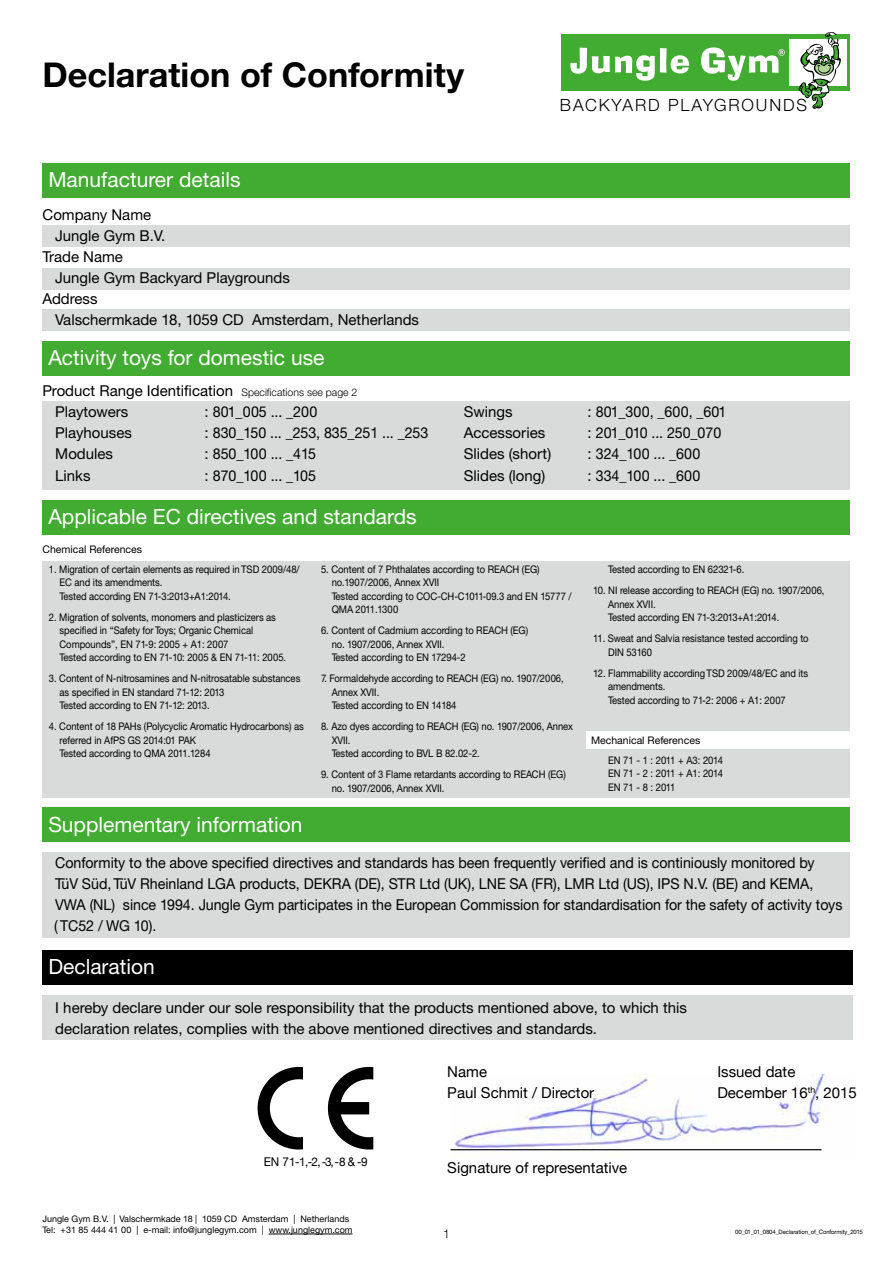
<style>
.page{position:relative;width:893px;height:1263px;background:#fff}
.page>*{position:absolute;margin:0;border:0;box-sizing:border-box;transform-origin:0 0}
.t1{font:700 34.2px "Helvetica Neue CE";color:#000}
.t2{font:21px "Helvetica Neue CE";color:#fff}
.t3{font:300 16.95px "Helvetica Neue LTW1 G";letter-spacing:.11em;color:#000}
.t4{font:15px/21px "Helvetica Neue CE";letter-spacing:-.005em;color:#000}
.t5{font:15px/21px "Helvetica Neue CE";letter-spacing:-.005em;color:#000;scale:.95 1}
.t6{font:15px "Helvetica Neue";color:#000}
.t7{font:12.15px "Helvetica Neue";color:#000}
.t8{font:300 12px "Helvetica Neue LTW1 G";color:#000}
.t9{font:10.5px/13.5px "Helvetica Neue CE";letter-spacing:-.005em;color:#000;scale:.9 1}
.t10{font:10.5px/13.5px "Helvetica Neue CE";letter-spacing:-.005em;color:#000;scale:.89 1}
.t11{font:10.5px "Helvetica Neue CE";letter-spacing:-.005em;color:#000}
.t12{font:9px "Helvetica Neue CE";color:#000}
.t13{font:6px "Helvetica Neue CE";letter-spacing:-.015em;color:#000}
.s1{font-family:"Helvetica Neue LTW1 G";font-weight:300;font-size:10.5px}
</style>
<div class="page">
<img style="left:450px;top:1074px;width:377px;height:77px">
<div style="left:43px;top:164px;width:807px;height:34px;background:#42ab31"></div>
<div style="left:43px;top:226px;width:807px;height:21px;background:#d9dada"></div>
<div style="left:43px;top:268px;width:807px;height:21px;background:#d9dada"></div>
<div style="left:43px;top:309px;width:807px;height:22px;background:#d9dada"></div>
<div style="left:43px;top:401px;width:807px;height:88px;background:#d9dada"></div>
<div style="left:43px;top:853px;width:807px;height:85px;background:#d9dada"></div>
<div style="left:43px;top:995px;width:810px;height:45px;background:#d9dada"></div>
<div style="left:43px;top:561px;width:807px;height:236px;background:#d9dada"></div>
<div style="left:43px;top:341px;width:807px;height:34px;background:#42ab31"></div>
<div style="left:587px;top:732px;width:306px;height:17px;background:#fff"></div>
<div style="left:43px;top:500px;width:807px;height:34px;background:#42ab31"></div>
<div style="left:43px;top:808px;width:807px;height:34px;background:#42ab31"></div>
<div style="left:43px;top:950px;width:810px;height:34px;background:#000"></div>
<div style="left:561px;top:34px;width:289px;height:56px;background:#42ab31"></div>
<div style="left:789px;top:39px;width:58px;height:47px;background:#fff"></div>
<svg style="left:570px;top:48px;width:119px;height:33px"></svg>
<svg style="left:799px;top:32px;width:42px;height:77px"></svg>
<svg style="left:701px;top:47px;width:84px;height:34px"></svg>
<hr style="left:450px;top:1149px;width:371px;height:1px;background:#000">
<svg style="left:258px;top:1067px;width:45px;height:82px"></svg>
<svg style="left:328px;top:1067px;width:45px;height:82px"></svg>
<hr style="left:269px;top:1234px;width:83px;height:1px;background:#000">
<p class="t1" style="left:43px;top:54px;width:423px">Declaration of Conformity</p>
<p class="t2" style="left:48px;top:167px;width:194px">Manufacturer details</p>
<p class="t4" style="left:43px;top:205px;width:110px">Company Name</p>
<p class="t4" style="left:55px;top:226px;width:112px">Jungle Gym B.V.</p>
<p class="t4" style="left:43px;top:247px;width:82px">Trade Name</p>
<p class="t4" style="left:55px;top:268px;width:236px">Jungle Gym Backyard Playgrounds</p>
<p class="t4" style="left:43px;top:289px;width:57px">Address</p>
<p class="t4" style="left:55px;top:310px;width:365px">Valschermkade 18, 1059 CD Amsterdam, Netherlands</p>
<p class="t2" style="left:48px;top:345px;width:278px">Activity toys for domestic use</p>
<p class="t3" style="left:560px;top:95px;width:249px">BACKYARD PLAYGROUNDS</p>
<p class="t4" style="left:43px;top:381px;width:316px">Product Range Identification <span class="s1">Specifications see page 2</span></p>
<p class="t4" style="left:55px;top:402px;width:75px">Playtowers</p>
<p class="t4" style="left:205px;top:402px;width:114px">: 801_005 ... _200</p>
<p class="t4" style="left:55px;top:423px;width:78px">Playhouses</p>
<p class="t4" style="left:205px;top:423px;width:225px">: 830_150 ... _253, 835_251 ... _253</p>
<p class="t4" style="left:55px;top:444px;width:59px">Modules</p>
<p class="t4" style="left:205px;top:444px;width:113px">: 850_100 ... _415</p>
<p class="t4" style="left:55px;top:465px;width:37px">Links</p>
<p class="t4" style="left:205px;top:465px;width:113px">: 870_100 ... _105</p>
<p class="t2" style="left:48px;top:504px;width:370px">Applicable EC directives and standards</p>
<p class="t4" style="left:464px;top:402px;width:50px">Swings</p>
<p class="t4" style="left:587px;top:402px;width:140px">: 801_300, _600, _601</p>
<p class="t4" style="left:464px;top:423px;width:83px">Accessories</p>
<p class="t4" style="left:587px;top:423px;width:135px">: 201_010 ... 250_070</p>
<p class="t4" style="left:464px;top:444px;width:89px">Slides (short)</p>
<p class="t4" style="left:587px;top:444px;width:114px">: 324_100 ... _600</p>
<p class="t4" style="left:464px;top:465px;width:83px">Slides (long)</p>
<p class="t4" style="left:587px;top:465px;width:114px">: 334_100 ... _600</p>
<p class="t11" style="left:43px;top:543px;width:101px">Chemical References</p>
<p class="t10" style="left:60px;top:562px;width:271px;text-indent:-11px">1. Migration of certain elements as required in TSD 2009/48/<br>EC and its amendments.</p>
<p class="t9" style="left:60px;top:589px;width:192px">Tested according EN 71-3:2013+A1:2014.</p>
<p class="t9" style="left:60px;top:610px;width:242px;text-indent:-11px">2. Migration of solvents, monomers and plasticizers as specified in “Safety for Toys; Organic Chemical<br>Compounds”, EN 71-9: 2005 + A1: 2007</p>
<p class="t9" style="left:60px;top:651px;width:253px">Tested according to EN 71-10: 2005 &amp; EN 71-11: 2005.</p>
<p class="t9" style="left:60px;top:672px;width:269px;text-indent:-11px">3. Content of N-nitrosamines and N-nitrosatable substances as specified in EN standard 71-12: 2013</p>
<p class="t9" style="left:60px;top:699px;width:168px">Tested according to EN 71-12: 2013.</p>
<p class="t9" style="left:60px;top:720px;width:273px;text-indent:-11px">4. Content of 18 PAHs (Polycyclic Aromatic Hydrocarbons) as referred in AfPS GS 2014:01 PAK</p>
<p class="t9" style="left:60px;top:747px;width:169px">Tested according to QMA 2011.1284</p>
<p class="t2" style="left:48px;top:812px;width:256px">Supplementary information</p>
<p class="t9" style="left:332px;top:562px;width:233px;text-indent:-11px">5. Content of 7 Phthalates according to REACH (EG) no.1907/2006, Annex XVII</p>
<p class="t9" style="left:332px;top:589px;width:268px">Tested according to COC-CH-C1011-09.3 and EN 15777 /<br>QMA 2011.1300</p>
<p class="t9" style="left:332px;top:624px;width:220px;text-indent:-11px">6. Content of Cadmium according to REACH (EG) no. 1907/2006, Annex XVII.</p>
<p class="t9" style="left:332px;top:651px;width:150px">Tested according to EN 17294-2</p>
<p class="t9" style="left:332px;top:672px;width:259px;text-indent:-11px">7. Formaldehyde according to REACH (EG) no. 1907/2006,<br>Annex XVII.</p>
<p class="t9" style="left:332px;top:699px;width:140px">Tested according to EN 14184</p>
<p class="t9" style="left:332px;top:720px;width:270px;text-indent:-11px">8. Azo dyes according to REACH (EG) no. 1907/2006, Annex<br>XVII.</p>
<p class="t9" style="left:332px;top:747px;width:166px">Tested according to BVL B 82.02-2.</p>
<p class="t9" style="left:332px;top:768px;width:262px;text-indent:-11px">9. Content of 3 Flame retardants according to REACH (EG) no. 1907/2006, Annex XVII.</p>
<p class="t9" style="left:608px;top:563px;width:153px">Tested according to EN 62321-6.</p>
<p class="t9" style="left:608px;top:584px;width:242px;text-indent:-15px">10. NI release according to REACH (EG) no. 1907/2006,<br>Annex XVII.</p>
<p class="t9" style="left:608px;top:611px;width:192px">Tested according EN 71-3:2013+A1:2014.</p>
<p class="t9" style="left:608px;top:632px;width:224px;text-indent:-15px">11. Sweat and Salvia resistance tested according to<br>DIN 53160</p>
<p class="t9" style="left:608px;top:666px;width:224px;text-indent:-15px">12. Flammability according TSD 2009/48/EC and its amendments.</p>
<p class="t9" style="left:608px;top:693px;width:199px">Tested according to 71-2: 2006 + A1: 2007</p>
<p class="t11" style="left:591px;top:734px;width:111px">Mechanical References</p>
<p class="t9" style="left:608px;top:753px;width:129px">EN 71 - 1 : 2011 + A3: 2014</p>
<p class="t9" style="left:608px;top:767px;width:129px">EN 71 - 2 : 2011 + A1: 2014</p>
<p class="t9" style="left:608px;top:780px;width:76px">EN 71 - 8 : 2011</p>
<p class="t5" style="left:54px;top:852px;width:831px">Conformity to the above specified directives and standards has been frequently verified and is continiously monitored by<br>TüV Süd, TüV Rheinland LGA products, DEKRA (DE), STR Ltd (UK), LNE SA (FR), LMR Ltd (US), IPS N.V. (BE) and KEMA, VWA (NL) since 1994. Jungle Gym participates in the European Commission for standardisation for the safety of activity toys ( TC52 / WG 10).</p>
<p class="t2" style="left:48px;top:954px;width:108px">Declaration</p>
<p class="t4" style="left:55px;top:997px;width:633px">I hereby declare under our sole responsibility that the products mentioned above, to which this declaration relates, complies with the above mentioned directives and standards.</p>
<p class="t7" style="left:264px;top:1153px;width:105px">EN 71-1,-2, -3, -8 &amp; -9</p>
<p class="t12" style="left:43px;top:1214px;width:308px">Jungle Gym B.V. | Valschermkade 18 | 1059 CD Amsterdam | Netherlands</p>
<p class="t12" style="left:43px;top:1224px;width:311px">Tel: +31 85 444 41 00 | e-mail: info@junglegym.com | www.junglegym.com</p>
<p class="t6" style="left:447px;top:1061px;width:41px">Name</p>
<p class="t6" style="left:717px;top:1061px;width:80px">Issued date</p>
<p class="t6" style="left:447px;top:1082px;width:148px">Paul Schmit / Director</p>
<p class="t6" style="left:717px;top:1082px;width:141px">December 16<sup>th</sup>, 2015</p>
<p class="t6" style="left:447px;top:1157px;width:182px">Signature of representative</p>
<p class="t8" style="left:443px;top:1226px;width:8px">1</p>
<p class="t13" style="left:735px;top:1228px;width:129px">00_01_01_0804_Declaration_of_Conformity_2015</p>
</div>
